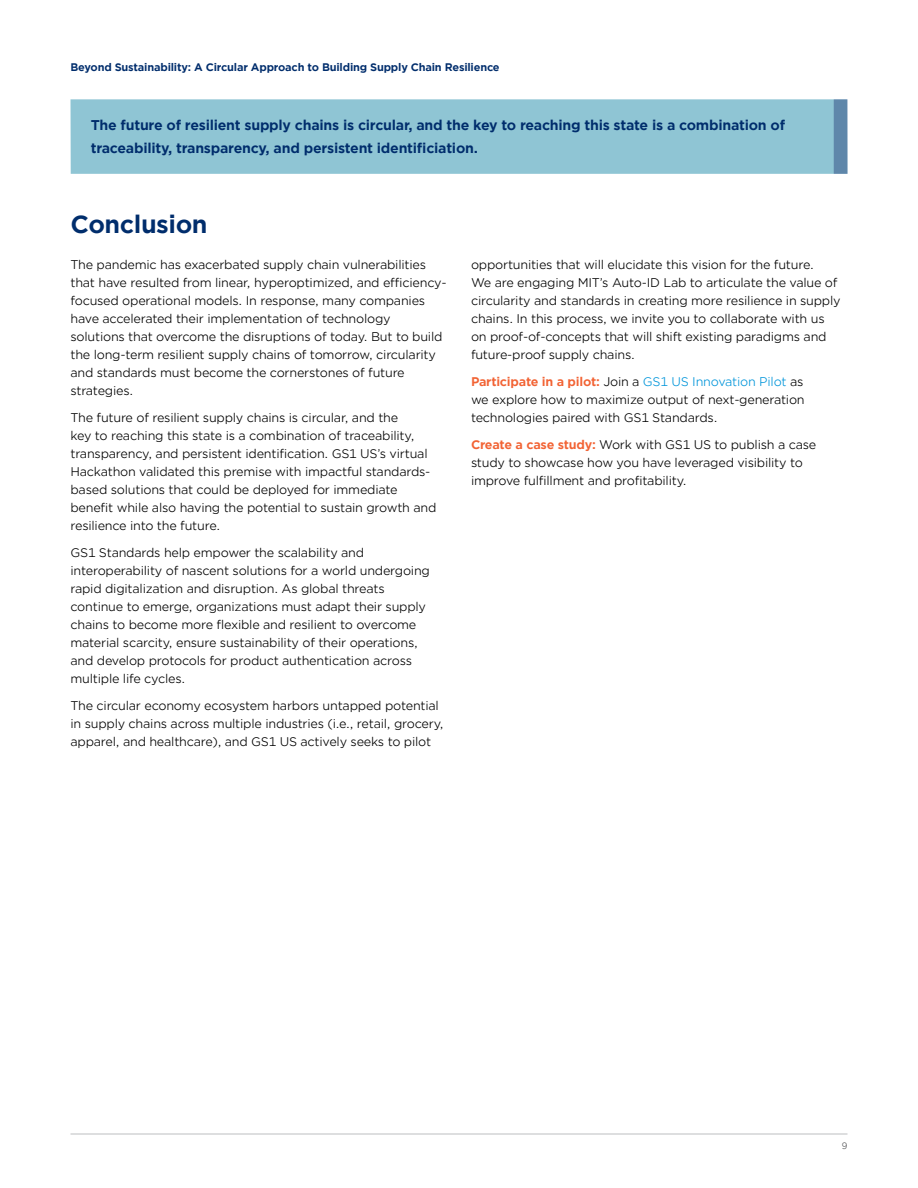
<style>
.page{position:relative;width:918px;height:1188px;background:#fff}
.page>*{position:absolute;margin:0;border:0;box-sizing:border-box;transform-origin:0 0}
.t1{font:700 24px "Gotham Office";letter-spacing:-.02em;color:#002d6c}
.t2{font:700 13.5px/22.5px "Gotham Office";letter-spacing:-.02em;color:#002d6c}
.t3{font:12px/18px "Gotham Office";letter-spacing:-.02em;color:#000}
.t4{font:700 10.5px "Gotham Office";letter-spacing:-.02em;color:#002d6c}
.t5{font:9px "Gotham Office";color:#58595b}
.s1{font-weight:700;color:#f26334}
.s2{color:#0095da}
</style>
<div class="page">
<hr style="left:70px;top:1134px;width:778px;height:1px;background:#bcbec0">
<div style="left:70px;top:99px;width:778px;height:75px;background:#8fc5d4"></div>
<div style="left:834px;top:99px;width:14px;height:75px;background:#5f87aa"></div>
<p class="t4" style="left:70px;top:60px;width:431px">Beyond Sustainability: A Circular Approach to Building Supply Chain Resilience</p>
<p class="t2" style="left:91px;top:114px;width:696px">The future of resilient supply chains is circular, and the key to reaching this state is a combination of traceability, transparency, and persistent identificiation.</p>
<h1 class="t1" style="left:70px;top:208px;width:139px">Conclusion</h1>
<p class="t3" style="left:70px;top:255px;width:378px">The pandemic has exacerbated supply chain vulnerabilities that have resulted from linear, hyperoptimized, and efficiency&shy;focused operational models. In response, many companies have accelerated their implementation of technology solutions that overcome the disruptions of today. But to build the long-term resilient supply chains of tomorrow, circularity and standards must become the cornerstones of future strategies.</p>
<p class="t3" style="left:70px;top:408px;width:367px">The future of resilient supply chains is circular, and the<br>key to reaching this state is a combination of traceability, transparency, and persistent identification. GS1 US’s virtual Hackathon validated this premise with impactful standards&shy;based solutions that could be deployed for immediate benefit while also having the potential to sustain growth and resilience into the future.</p>
<p class="t3" style="left:70px;top:543px;width:361px">GS1 Standards help empower the scalability and interoperability of nascent solutions for a world undergoing rapid digitalization and disruption. As global threats continue to emerge, organizations must adapt their supply chains to become more flexible and resilient to overcome material scarcity, ensure sustainability of their operations, and develop protocols for product authentication across multiple life cycles.</p>
<p class="t3" style="left:70px;top:696px;width:375px">The circular economy ecosystem harbors untapped potential in supply chains across multiple industries (i.e., retail, grocery, apparel, and healthcare), and GS1 US actively seeks to pilot</p>
<p class="t3" style="left:471px;top:255px;width:371px">opportunities that will elucidate this vision for the future.<br>We are engaging MIT’s Auto-ID Lab to articulate the value of circularity and standards in creating more resilience in supply chains. In this process, we invite you to collaborate with us on proof-of-concepts that will shift existing paradigms and future-proof supply chains.</p>
<p class="t3" style="left:471px;top:372px;width:335px;text-align:justify"><span class="s1">Participate in a pilot:</span> Join a <span class="s2">GS1 US Innovation Pilot</span> as we explore how to maximize output of next-generation technologies paired with GS1 Standards.</p>
<p class="t3" style="left:471px;top:435px;width:347px"><span class="s1">Create a case study:</span> Work with GS1 US to publish a case study to showcase how you have leveraged visibility to improve fulfillment and profitability.</p>
<p class="t5" style="left:842px;top:1140px;width:7px">9</p>
</div>
